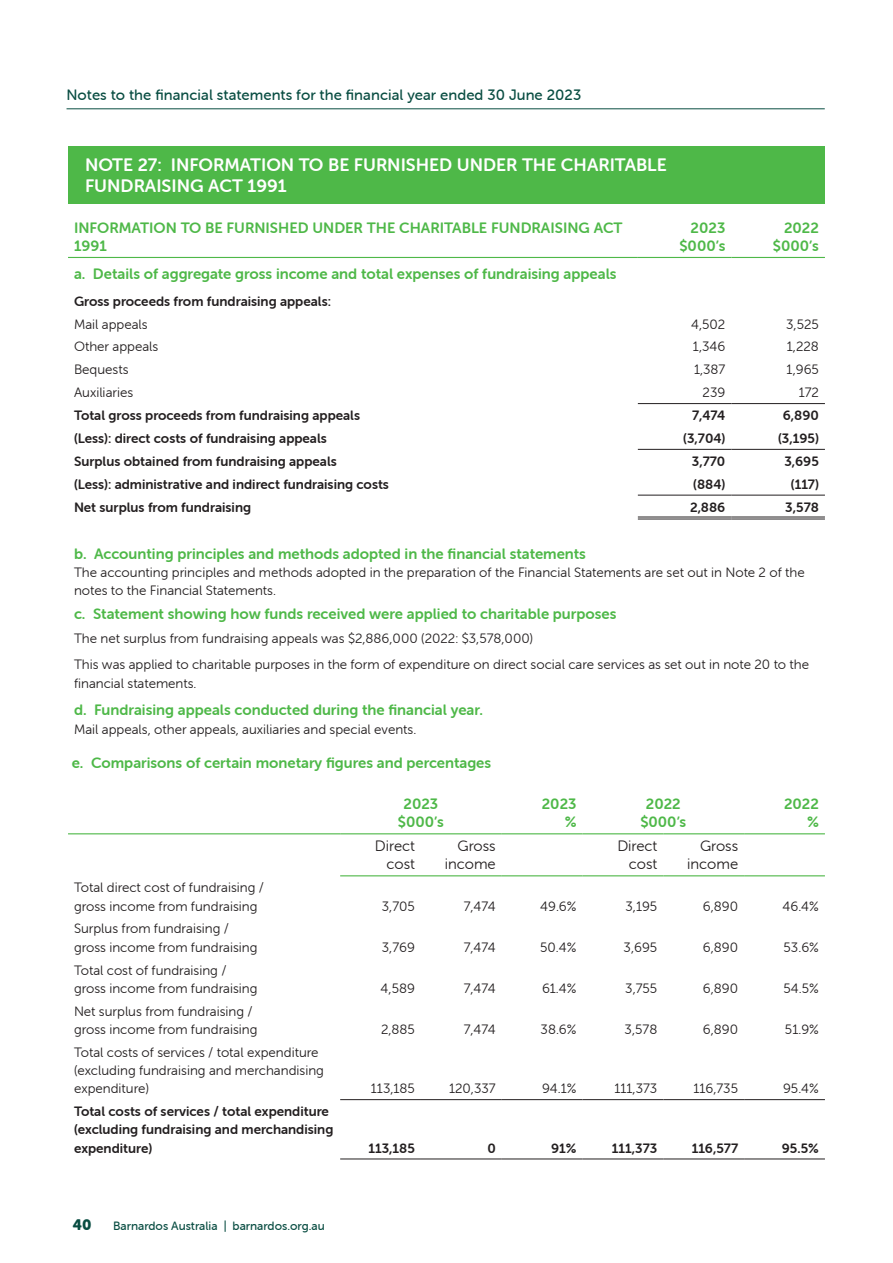
<style>
.page{position:relative;width:893px;height:1263px;background:#fff}
.page>*{position:absolute;margin:0;border:0;box-sizing:border-box;transform-origin:0 0}
.t1{font:18px/21.6px "Museo Sans Rounded 700";color:#fff}
.t2{font:15px/18px "Museo Sans Rounded 700";color:#4eb848;text-align:right}
.t3{font:15px "Museo Sans Rounded 500";letter-spacing:.005em;color:#094d42}
.t4{font:15px/18px "Museo Sans Rounded 300";color:#231f20;text-align:right}
.t5{font:15px "Museo Sans Rounded 900";color:#094d42}
.t6{font:13.5px/18.1px "Museo Sans Rounded 300";color:#231f20}
.t7{font:13.5px/18.1px "Museo Sans Rounded 700";color:#231f20}
.t8{font:12px "Museo Sans Rounded 500";color:#094d42}
</style>
<div class="page">
<hr style="left:67px;top:108px;width:758px;height:1px;background:#094d42">
<div style="left:68px;top:147px;width:757px;height:57px;background:#4eb848"></div>
<hr style="left:638px;top:495px;width:93px;height:1px;background:#231f20">
<hr style="left:731px;top:495px;width:94px;height:1px;background:#231f20">
<hr style="left:68px;top:257px;width:570px;height:1px;background:#4eb848">
<hr style="left:638px;top:257px;width:93px;height:1px;background:#4eb848">
<hr style="left:731px;top:257px;width:94px;height:1px;background:#4eb848">
<hr style="left:638px;top:403px;width:93px;height:1px;background:#231f20">
<hr style="left:731px;top:403px;width:94px;height:1px;background:#231f20">
<hr style="left:638px;top:449px;width:93px;height:1px;background:#231f20">
<hr style="left:731px;top:449px;width:94px;height:1px;background:#231f20">
<hr style="left:638px;top:516px;width:93px;height:1px;background:#231f20">
<hr style="left:638px;top:518px;width:93px;height:1px;background:#231f20">
<hr style="left:731px;top:516px;width:94px;height:1px;background:#231f20">
<hr style="left:731px;top:518px;width:94px;height:1px;background:#231f20">
<hr style="left:68px;top:833px;width:272px;height:1px;background:#4eb848">
<hr style="left:340px;top:833px;width:81px;height:1px;background:#4eb848">
<hr style="left:421px;top:833px;width:81px;height:1px;background:#4eb848">
<hr style="left:502px;top:833px;width:81px;height:1px;background:#4eb848">
<hr style="left:583px;top:833px;width:80px;height:1px;background:#4eb848">
<hr style="left:663px;top:833px;width:81px;height:1px;background:#4eb848">
<hr style="left:744px;top:833px;width:81px;height:1px;background:#4eb848">
<hr style="left:340px;top:875px;width:81px;height:1px;background:#4eb848">
<hr style="left:421px;top:875px;width:81px;height:1px;background:#4eb848">
<hr style="left:502px;top:875px;width:81px;height:1px;background:#4eb848">
<hr style="left:583px;top:875px;width:80px;height:1px;background:#4eb848">
<hr style="left:663px;top:875px;width:81px;height:1px;background:#4eb848">
<hr style="left:744px;top:875px;width:81px;height:1px;background:#4eb848">
<hr style="left:340px;top:1099px;width:81px;height:1px;background:#231f20">
<hr style="left:421px;top:1099px;width:81px;height:1px;background:#231f20">
<hr style="left:502px;top:1099px;width:81px;height:1px;background:#231f20">
<hr style="left:583px;top:1099px;width:80px;height:1px;background:#231f20">
<hr style="left:663px;top:1099px;width:81px;height:1px;background:#231f20">
<hr style="left:744px;top:1099px;width:81px;height:1px;background:#231f20">
<hr style="left:340px;top:1158px;width:81px;height:1px;background:#231f20">
<hr style="left:421px;top:1158px;width:81px;height:1px;background:#231f20">
<hr style="left:502px;top:1158px;width:81px;height:1px;background:#231f20">
<hr style="left:583px;top:1158px;width:80px;height:1px;background:#231f20">
<hr style="left:663px;top:1158px;width:81px;height:1px;background:#231f20">
<hr style="left:744px;top:1158px;width:81px;height:1px;background:#231f20">
<p class="t3" style="left:67px;top:87px;width:516px">Notes to the financial statements for the financial year ended 30 June 2023</p>
<h1 class="t1" style="left:85px;top:155px;width:583px">NOTE 27: INFORMATION TO BE FURNISHED UNDER THE CHARITABLE<br>FUNDRAISING ACT 1991</h1>
<p class="t2" style="left:74px;top:220px;width:550px;text-align:left">INFORMATION TO BE FURNISHED UNDER THE CHARITABLE FUNDRAISING ACT<br>1991</p>
<p class="t2" style="left:679px;top:220px;width:47px">2023 $000’s</p>
<p class="t2" style="left:773px;top:220px;width:47px">2022 $000’s</p>
<p class="t2" style="left:74px;top:265px;width:544px">a. Details of aggregate gross income and total expenses of fundraising appeals</p>
<p class="t7" style="left:74px;top:293px;width:258px">Gross proceeds from fundraising appeals:</p>
<p class="t6" style="left:74px;top:315px;width:75px">Mail appeals</p>
<p class="t6" style="left:691px;top:315px;width:36px">4,502</p>
<p class="t6" style="left:786px;top:315px;width:34px">3,525</p>
<p class="t6" style="left:74px;top:338px;width:86px">Other appeals</p>
<p class="t6" style="left:693px;top:338px;width:34px">1,346</p>
<p class="t6" style="left:787px;top:338px;width:34px">1,228</p>
<p class="t6" style="left:74px;top:361px;width:56px">Bequests</p>
<p class="t6" style="left:694px;top:361px;width:33px">1,387</p>
<p class="t6" style="left:787px;top:361px;width:34px">1,965</p>
<p class="t6" style="left:74px;top:384px;width:61px">Auxiliaries</p>
<p class="t6" style="left:703px;top:384px;width:24px">239</p>
<p class="t6" style="left:799px;top:384px;width:22px">172</p>
<p class="t7" style="left:74px;top:407px;width:288px">Total gross proceeds from fundraising appeals</p>
<p class="t7" style="left:692px;top:407px;width:35px">7,474</p>
<p class="t7" style="left:783px;top:407px;width:38px">6,890</p>
<p class="t7" style="left:74px;top:430px;width:254px">(Less): direct costs of fundraising appeals</p>
<p class="t7" style="left:683px;top:430px;width:44px">(3,704)</p>
<p class="t7" style="left:778px;top:430px;width:42px">(3,195)</p>
<p class="t7" style="left:74px;top:453px;width:264px">Surplus obtained from fundraising appeals</p>
<p class="t7" style="left:692px;top:453px;width:35px">3,770</p>
<p class="t7" style="left:784px;top:453px;width:36px">3,695</p>
<p class="t7" style="left:74px;top:476px;width:316px">(Less): administrative and indirect fundraising costs</p>
<p class="t7" style="left:693px;top:476px;width:34px">(884)</p>
<p class="t7" style="left:791px;top:476px;width:30px">(117)</p>
<p class="t7" style="left:74px;top:498px;width:179px">Net surplus from fundraising</p>
<p class="t7" style="left:690px;top:498px;width:37px">2,886</p>
<p class="t7" style="left:785px;top:498px;width:35px">3,578</p>
<p class="t2" style="left:74px;top:544px;width:513px">b. Accounting principles and methods adopted in the financial statements</p>
<p class="t6" style="left:74px;top:564px;width:732px">The accounting principles and methods adopted in the preparation of the Financial Statements are set out in Note 2 of the notes to the Financial Statements.</p>
<p class="t2" style="left:74px;top:605px;width:544px">c. Statement showing how funds received were applied to charitable purposes</p>
<p class="t6" style="left:74px;top:625px;width:737px;line-height:26.7px">The net surplus from fundraising appeals was $2,886,000 (2022: $3,578,000)<br>This was applied to charitable purposes in the form of expenditure on direct social care services as set out in note 20 to the</p>
<p class="t6" style="left:74px;top:674px;width:124px">financial statements.</p>
<p class="t2" style="left:74px;top:701px;width:411px">d. Fundraising appeals conducted during the financial year.</p>
<p class="t6" style="left:74px;top:721px;width:344px">Mail appeals, other appeals, auxiliaries and special events.</p>
<p class="t2" style="left:72px;top:754px;width:421px">e. Comparisons of certain monetary figures and percentages</p>
<p class="t2" style="left:398px;top:796px;width:47px;text-align:center">2023 $000’s</p>
<p class="t2" style="left:542px;top:796px;width:36px">2023 %</p>
<p class="t2" style="left:640px;top:796px;width:47px;text-align:center">2022 $000’s</p>
<p class="t2" style="left:784px;top:796px;width:36px">2022 %</p>
<p class="t4" style="left:375px;top:838px;width:42px">Direct cost</p>
<p class="t4" style="left:445px;top:838px;width:52px">Gross income</p>
<p class="t4" style="left:617px;top:838px;width:42px">Direct cost</p>
<p class="t4" style="left:687px;top:838px;width:52px">Gross income</p>
<p class="t6" style="left:74px;top:879px;width:192px">Total direct cost of fundraising / gross income from fundraising</p>
<p class="t6" style="left:382px;top:897px;width:35px">3,705</p>
<p class="t6" style="left:464px;top:897px;width:34px">7,474</p>
<p class="t6" style="left:540px;top:897px;width:38px">49.6%</p>
<p class="t6" style="left:625px;top:897px;width:33px">3,195</p>
<p class="t6" style="left:703px;top:897px;width:37px">6,890</p>
<p class="t6" style="left:782px;top:897px;width:38px">46.4%</p>
<p class="t6" style="left:74px;top:920px;width:185px">Surplus from fundraising / gross income from fundraising</p>
<p class="t6" style="left:74px;top:961px;width:185px">Total cost of fundraising / gross income from fundraising</p>
<p class="t6" style="left:74px;top:1002px;width:185px">Net surplus from fundraising / gross income from fundraising</p>
<p class="t6" style="left:74px;top:1044px;width:251px">Total costs of services / total expenditure (excluding fundraising and merchandising expenditure)</p>
<p class="t7" style="left:74px;top:1103px;width:261px">Total costs of services / total expenditure (excluding fundraising and merchandising expenditure)</p>
<p class="t5" style="left:73px;top:1218px;width:20px">40</p>
<p class="t8" style="left:113px;top:1220px;width:213px">Barnardos Australia | barnardos.org.au</p>
<p class="t6" style="left:382px;top:938px;width:35px">3,769</p>
<p class="t6" style="left:464px;top:938px;width:34px">7,474</p>
<p class="t6" style="left:540px;top:938px;width:38px">50.4%</p>
<p class="t6" style="left:624px;top:938px;width:35px">3,695</p>
<p class="t6" style="left:703px;top:938px;width:37px">6,890</p>
<p class="t6" style="left:783px;top:938px;width:37px">53.6%</p>
<p class="t6" style="left:381px;top:980px;width:36px">4,589</p>
<p class="t6" style="left:464px;top:980px;width:34px">7,474</p>
<p class="t6" style="left:542px;top:980px;width:36px">61.4%</p>
<p class="t6" style="left:625px;top:980px;width:34px">3,755</p>
<p class="t6" style="left:703px;top:980px;width:37px">6,890</p>
<p class="t6" style="left:784px;top:980px;width:37px">54.5%</p>
<p class="t6" style="left:381px;top:1021px;width:35px">2,885</p>
<p class="t6" style="left:464px;top:1021px;width:34px">7,474</p>
<p class="t6" style="left:541px;top:1021px;width:38px">38.6%</p>
<p class="t6" style="left:625px;top:1021px;width:34px">3,578</p>
<p class="t6" style="left:703px;top:1021px;width:37px">6,890</p>
<p class="t6" style="left:785px;top:1021px;width:35px">51.9%</p>
<p class="t6" style="left:371px;top:1080px;width:46px">113,185</p>
<p class="t6" style="left:449px;top:1080px;width:48px">120,337</p>
<p class="t6" style="left:542px;top:1080px;width:36px">94.1%</p>
<p class="t6" style="left:614px;top:1080px;width:44px">111,373</p>
<p class="t6" style="left:693px;top:1080px;width:46px">116,735</p>
<p class="t6" style="left:783px;top:1080px;width:37px">95.4%</p>
<p class="t7" style="left:368px;top:1139px;width:48px">113,185</p>
<p class="t7" style="left:487px;top:1139px;width:10px">0</p>
<p class="t7" style="left:551px;top:1139px;width:27px">91%</p>
<p class="t7" style="left:612px;top:1139px;width:47px">111,373</p>
<p class="t7" style="left:692px;top:1139px;width:48px">116,577</p>
<p class="t7" style="left:782px;top:1139px;width:39px">95.5%</p>
</div>
